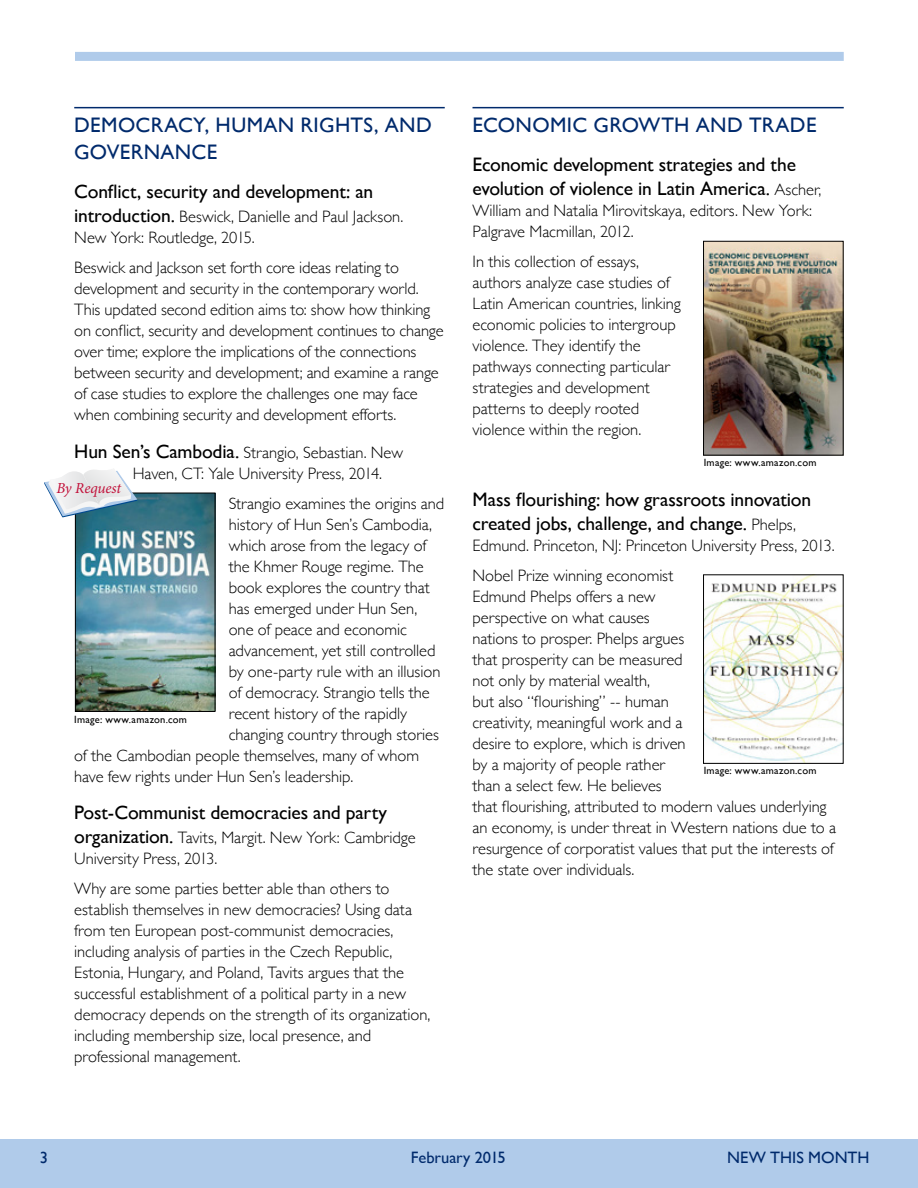
<style>
.page{position:relative;width:918px;height:1188px;background:#fff}
.page>*{position:absolute;margin:0;border:0;box-sizing:border-box;transform-origin:0 0}
.t1{font:21px/27px "Gill Sans";letter-spacing:.015em;color:#002a6c}
.t2{font:19.5px/24px "Gill Sans";letter-spacing:-.01em;color:#000}
.t3{font:300 16.5px/21px "Gill Sans";letter-spacing:-.005em;color:#000}
.t4{font:16.5px "Gill Sans";color:#002a6c}
.t5{font:italic 15.3px "Minion Pro";letter-spacing:-.01em;color:#c2113a}
.t6{font:10.5px "Gill Sans";letter-spacing:.025em;color:#000}
.s1{font-weight:400;font-size:19.5px}
.s2{font-weight:300;font-size:16.5px}
</style>
<div class="page">
<div style="left:0;top:1139px;width:918px;height:49px;background:#b0cbea"></div>
<div style="left:75px;top:52px;width:769px;height:9px;background:#b0cbea"></div>
<hr style="left:74px;top:107px;width:371px;height:1px;background:#002a6c">
<hr style="left:472px;top:107px;width:372px;height:1px;background:#002a6c">
<img style="left:705px;top:243px;width:136px;height:210px">
<div style="left:703px;top:241px;width:140px;height:214px;border:1px solid #000"></div>
<img style="left:705px;top:577px;width:136px;height:185px">
<div style="left:703px;top:575px;width:140px;height:189px;border:1px solid #000"></div>
<img style="left:77px;top:495px;width:136px;height:215px">
<div style="left:75px;top:493px;width:140px;height:219px;border:1px solid #000"></div>
<svg style="left:44px;top:469px;width:93px;height:48px"></svg>
<p class="t1" style="left:74px;top:112px;width:359px">DEMOCRACY, HUMAN RIGHTS, AND<br>GOVERNANCE</p>
<p class="t2" style="left:74px;top:180px;width:301px">Conflict, security and development: an</p>
<p class="t3" style="left:74px;top:206px;width:331px"><span class="s1">introduction.</span> Beswick, Danielle and Paul Jackson.<br>New York: Routledge, 2015.</p>
<p class="t3" style="left:74px;top:257px;width:371px">Beswick and Jackson set forth core ideas relating to development and security in the contemporary world.<br>This updated second edition aims to: show how thinking on conflict, security and development continues to change over time; explore the implications of the connections between security and development; and examine a range of case studies to explore the challenges one may face when combining security and development efforts.</p>
<p class="t3" style="left:133px;top:441px;width:272px;text-indent:-59px"><span class="s1">Hun Sen’s Cambodia.</span> Strangio, Sebastian. New<br>Haven, CT: Yale University Press, 2014.</p>
<p class="t3" style="left:229px;top:492px;width:217px">Strangio examines the origins and</p>
<p class="t3" style="left:229px;top:513px;width:205px">history of Hun Sen’s Cambodia,</p>
<p class="t3" style="left:229px;top:534px;width:199px">which arose from the legacy of</p>
<p class="t3" style="left:229px;top:555px;width:197px">the Khmer Rouge regime. The</p>
<p class="t3" style="left:229px;top:576px;width:203px">book explores the country that</p>
<p class="t3" style="left:229px;top:597px;width:190px">has emerged under Hun Sen,</p>
<p class="t3" style="left:229px;top:618px;width:180px">one of peace and economic</p>
<p class="t3" style="left:229px;top:639px;width:208px">advancement, yet still controlled</p>
<p class="t3" style="left:229px;top:660px;width:213px">by one-party rule with an illusion</p>
<p class="t3" style="left:229px;top:681px;width:203px">of democracy. Strangio tells the</p>
<p class="t3" style="left:229px;top:702px;width:180px">recent history of the rapidly</p>
<p class="t3" style="left:229px;top:723px;width:212px">changing country through stories</p>
<p class="t3" style="left:74px;top:744px;width:346px">of the Cambodian people themselves, many of whom</p>
<p class="t3" style="left:74px;top:765px;width:281px">have few rights under Hun Sen’s leadership.</p>
<p class="t2" style="left:74px;top:801px;width:314px">Post-Communist democracies and party</p>
<p class="t3" style="left:74px;top:827px;width:343px"><span class="s1">organization.</span> Tavits, Margit. New York: Cambridge<br>University Press, 2013.</p>
<p class="t3" style="left:74px;top:878px;width:358px">Why are some parties better able than others to establish themselves in new democracies? Using data from ten European post-communist democracies, including analysis of parties in the Czech Republic, Estonia, Hungary, and Poland, Tavits argues that the successful establishment of a political party in a new democracy depends on the strength of its organization, including membership size, local presence, and professional management.</p>
<p class="t5" style="left:57px;top:477px;width:66px">By Request</p>
<p class="t6" style="left:74px;top:713px;width:114px">Image: www.amazon.com</p>
<p class="t1" style="left:472px;top:112px;width:346px">ECONOMIC GROWTH AND TRADE</p>
<p class="t2" style="left:472px;top:153px;width:350px">Economic development strategies and the evolution of violence in Latin America. <span class="s2">Ascher,</span></p>
<p class="t3" style="left:472px;top:200px;width:341px">William and Natalia Mirovitskaya, editors. New York:<br>Palgrave Macmillan, 2012.</p>
<p class="t3" style="left:472px;top:251px;width:210px">In this collection of essays, authors analyze case studies of<br>Latin American countries, linking economic policies to intergroup violence. They identify the pathways connecting particular strategies and development patterns to deeply rooted violence within the region.</p>
<p class="t6" style="left:704px;top:456px;width:114px">Image: www.amazon.com</p>
<p class="t2" style="left:472px;top:487px;width:340px">Mass flourishing: how grassroots innovation created jobs, challenge, and change. <span class="s2">Phelps,</span></p>
<p class="t3" style="left:473px;top:530px;width:364px;line-height:30px">Edmund. Princeton, NJ: Princeton University Press, 2013.<br>Nobel Prize winning economist</p>
<p class="t3" style="left:473px;top:585px;width:365px">Edmund Phelps offers a new<br>perspective on what causes<br>nations to prosper. Phelps argues<br>that prosperity can be measured<br>not only by material wealth,<br>but also “flourishing” -- human<br>creativity, meaningful work and a<br>desire to explore, which is driven<br>by a majority of people rather<br>than a select few. He believes<br>that flourishing, attributed to modern values underlying an economy, is under threat in Western nations due to a resurgence of corporatist values that put the interests of the state over individuals.</p>
<p class="t6" style="left:704px;top:764px;width:114px">Image: www.amazon.com</p>
<p class="t4" style="left:40px;top:1148px;width:10px">3</p>
<p class="t4" style="left:411px;top:1148px;width:97px">February 2015</p>
<p class="t4" style="left:727px;top:1148px;width:144px">NEW THIS MONTH</p>
</div>
